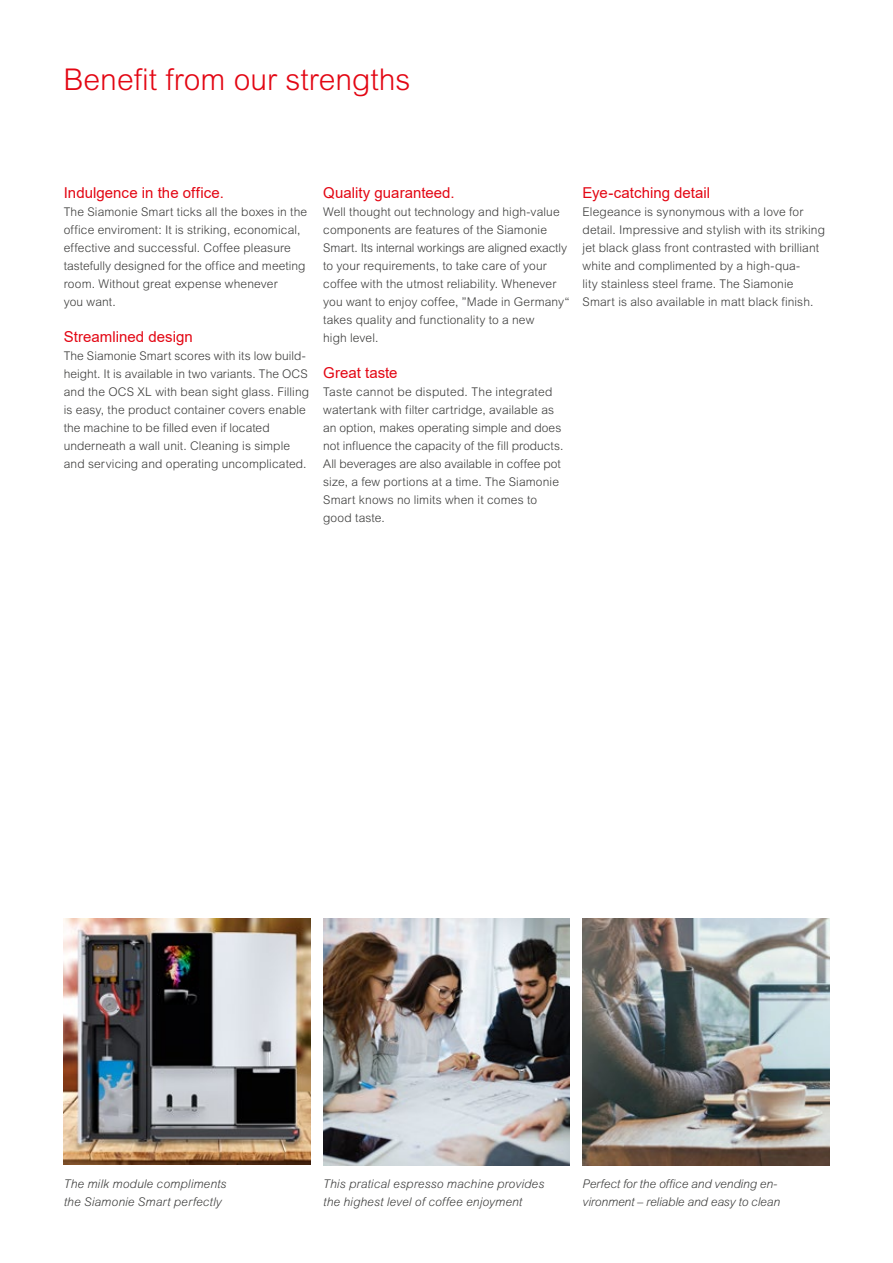
<style>
.page{position:relative;width:893px;height:1263px;background:#fff}
.page>*{position:absolute;margin:0;border:0;box-sizing:border-box;transform-origin:0 0}
.t1{font:300 30px "Arial MT Pro";color:#e30613}
.t2{font:15px "Arial";color:#e30613}
.t3{font:300 12px/18px "Arial MT Pro";letter-spacing:.01em;color:#3c3c3b}
.t4{font:italic 300 12px/18px "Arial MT Pro";letter-spacing:.01em;color:#3c3c3b}
.t5{font:italic 300 12px/18px "Arial MT Pro";letter-spacing:-.01em;color:#3c3c3b}
</style>
<div class="page">
<img style="left:323px;top:918px;width:247px;height:247px">
<img style="left:64px;top:918px;width:246px;height:247px">
<img style="left:583px;top:918px;width:246px;height:247px">
<h1 class="t1" style="left:64px;top:61px;width:348px">Benefit from our strengths</h1>
<p class="t2" style="left:64px;top:182px;width:162px">Indulgence in the office.</p>
<p class="t3" style="left:64px;top:203px;width:245px">The Siamonie Smart ticks all the boxes in the office enviroment: It is striking, economical, effective and successful. Coffee pleasure tastefully designed for the office and meeting room. Without great expense whenever<br>you want.</p>
<p class="t2" style="left:64px;top:326px;width:131px">Streamlined design</p>
<p class="t3" style="left:64px;top:347px;width:247px">The Siamonie Smart scores with its low build&shy;height. It is available in two variants. The OCS and the OCS XL with bean sight glass. Filling is easy, the product container covers enable the machine to be filled even if located underneath a wall unit. Cleaning is simple and servicing and operating uncomplicated.</p>
<p class="t2" style="left:323px;top:182px;width:133px">Quality guaranteed.</p>
<p class="t3" style="left:323px;top:203px;width:248px">Well thought out technology and high-value components are features of the Siamonie Smart. Its internal workings are aligned exactly to your requirements, to take care of your coffee with the utmost reliability. Whenever you want to enjoy coffee, ”Made in Germany“ takes quality and functionality to a new<br>high level.</p>
<p class="t2" style="left:323px;top:362px;width:76px">Great taste</p>
<p class="t3" style="left:323px;top:383px;width:242px">Taste cannot be disputed. The integrated watertank with filter cartridge, available as an option, makes operating simple and does not influence the capacity of the fill products.<br>All beverages are also available in coffee pot size, a few portions at a time. The Siamonie Smart knows no limits when it comes to good taste.</p>
<p class="t2" style="left:583px;top:182px;width:129px">Eye-catching detail</p>
<p class="t3" style="left:583px;top:203px;width:244px">Elegeance is synonymous with a love for detail. Impressive and stylish with its striking jet black glass front contrasted with brilliant white and complimented by a high-qua-<br>lity stainless steel frame. The Siamonie Smart is also available in matt black finish.</p>
<p class="t4" style="left:64px;top:1175px;width:164px">The milk module compliments the Siamonie Smart perfectly</p>
<p class="t4" style="left:323px;top:1175px;width:223px">This pratical espresso machine provides the highest level of coffee enjoyment</p>
<p class="t5" style="left:583px;top:1175px;width:199px">Perfect for the office and vending en&shy;vironment – reliable and easy to clean</p>
</div>
